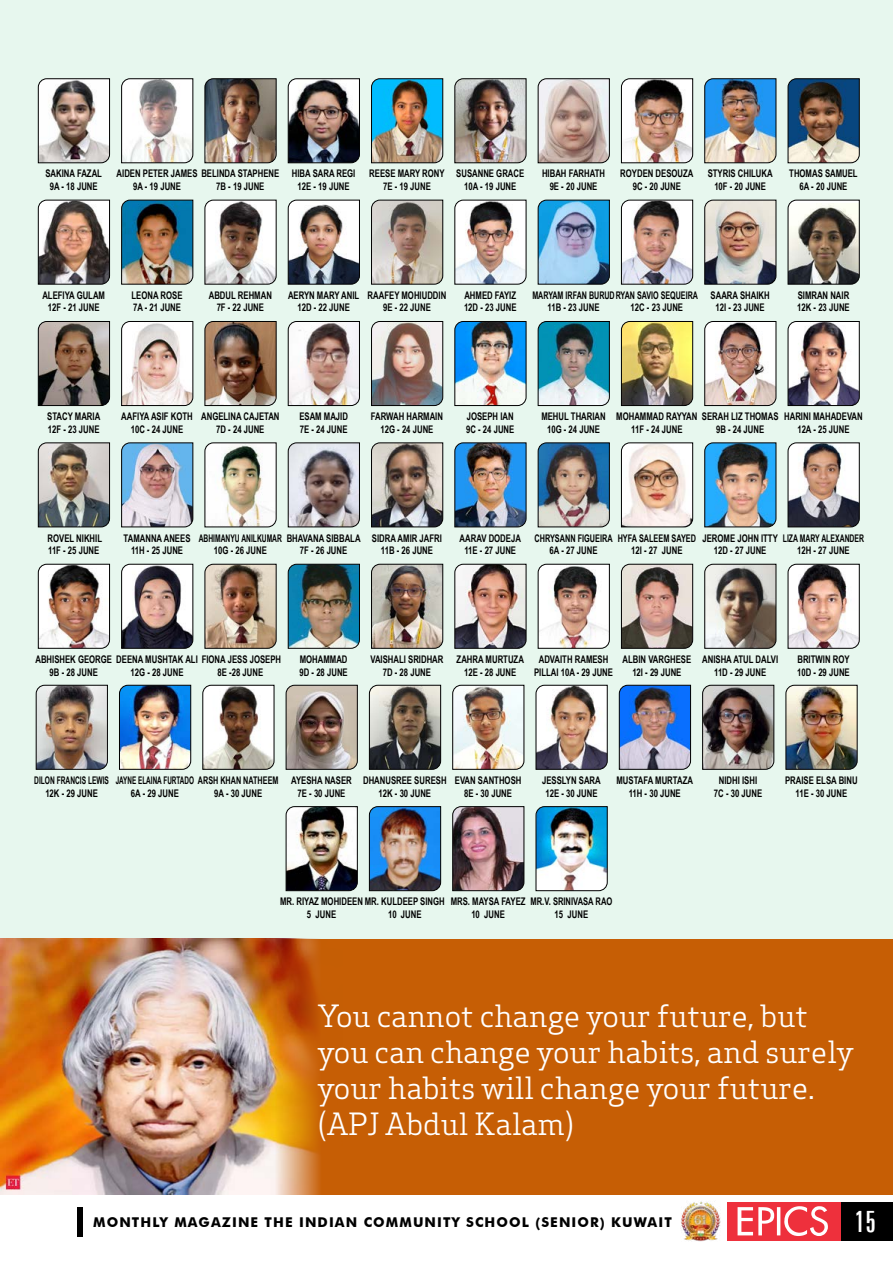
<style>
.page{position:relative;width:893px;height:1263px;background:#fff}
.page>*{position:absolute;margin:0;border:0;box-sizing:border-box;transform-origin:0 0}
.t1{font:30px/36px "Apex Serif";color:#fff}
.t2{font:extra-condensed 30px "Zurich BT";color:#fff}
.t3{font:700 13.5px "Futura BT";letter-spacing:.08em;color:#000}
.t4{font:700 10.5px/12.6px "Arial Narrow";color:#000;text-align:center;scale:.9 1}
.t5{font:700 10.5px/12.6px "Arial Narrow";color:#000;text-align:center;scale:.85 1}
.t6{font:700 10.5px/12.6px "Arial Narrow";color:#000;scale:.83 1}
.t7{font:700 10.5px/12.6px "Arial Narrow";color:#000;scale:.78 1}
.t8{font:700 10.5px/12.6px "Arial Narrow";color:#000;scale:.74 1}
.t9{font:700 10.5px/12.6px "Arial Narrow";color:#000;text-align:center;scale:.8 1}
.t10{font:700 10.5px/12.6px "Arial Narrow";color:#000;text-align:center;scale:.77 1}
.t11{font:700 10.5px/12.6px "Arial Narrow";color:#000;text-align:center;scale:.88 1}
</style>
<div class="page">
<div style="left:0;top:938px;width:893px;height:256px;background:#c65e05"></div>
<div style="left:0;top:0;width:893px;height:938px;background:#e7f7ee"></div>
<img style="left:38px;top:78px;width:72px;height:86px">
<img style="left:371px;top:78px;width:72px;height:86px">
<img style="left:204px;top:78px;width:73px;height:86px">
<svg style="left:537px;top:78px;width:73px;height:86px"></svg>
<img style="left:704px;top:78px;width:73px;height:86px">
<svg style="left:121px;top:78px;width:73px;height:86px;background:#cfcac9"></svg>
<img style="left:454px;top:78px;width:73px;height:86px">
<img style="left:287px;top:78px;width:73px;height:86px">
<img style="left:621px;top:78px;width:72px;height:86px">
<img style="left:787px;top:78px;width:73px;height:86px">
<img style="left:38px;top:199px;width:72px;height:86px">
<img style="left:371px;top:199px;width:72px;height:86px">
<img style="left:204px;top:199px;width:73px;height:86px">
<img style="left:537px;top:199px;width:73px;height:86px">
<img style="left:704px;top:199px;width:73px;height:86px">
<img style="left:121px;top:199px;width:73px;height:86px">
<img style="left:454px;top:199px;width:73px;height:86px">
<img style="left:287px;top:199px;width:73px;height:86px">
<img style="left:621px;top:199px;width:72px;height:86px">
<svg style="left:787px;top:199px;width:73px;height:86px;background:#908a81"></svg>
<svg style="left:38px;top:321px;width:72px;height:85px;background:#796b61"></svg>
<img style="left:371px;top:321px;width:72px;height:85px">
<img style="left:204px;top:321px;width:73px;height:85px">
<img style="left:537px;top:321px;width:73px;height:85px">
<img style="left:704px;top:321px;width:73px;height:85px">
<svg style="left:121px;top:321px;width:73px;height:85px;background:#dbcfca"></svg>
<img style="left:454px;top:321px;width:73px;height:85px">
<img style="left:287px;top:321px;width:73px;height:85px">
<img style="left:621px;top:321px;width:72px;height:85px">
<img style="left:787px;top:321px;width:73px;height:85px">
<img style="left:38px;top:442px;width:72px;height:86px">
<img style="left:371px;top:442px;width:72px;height:86px">
<img style="left:204px;top:442px;width:73px;height:86px">
<img style="left:537px;top:442px;width:73px;height:86px">
<img style="left:704px;top:442px;width:73px;height:86px">
<img style="left:121px;top:442px;width:73px;height:86px">
<img style="left:454px;top:442px;width:73px;height:86px">
<img style="left:287px;top:442px;width:73px;height:86px">
<img style="left:621px;top:442px;width:72px;height:86px">
<img style="left:787px;top:442px;width:73px;height:86px">
<img style="left:35px;top:684px;width:73px;height:86px">
<svg style="left:369px;top:684px;width:72px;height:86px;background:#77726b"></svg>
<svg style="left:202px;top:684px;width:73px;height:86px;background:#b1a9a1"></svg>
<img style="left:535px;top:684px;width:73px;height:86px">
<img style="left:702px;top:684px;width:73px;height:86px">
<img style="left:119px;top:684px;width:72px;height:86px">
<img style="left:452px;top:684px;width:73px;height:86px">
<img style="left:285px;top:684px;width:73px;height:86px">
<img style="left:619px;top:684px;width:72px;height:86px">
<img style="left:785px;top:684px;width:73px;height:86px">
<img style="left:38px;top:563px;width:72px;height:86px">
<img style="left:371px;top:563px;width:72px;height:86px">
<img style="left:204px;top:563px;width:73px;height:86px">
<img style="left:537px;top:563px;width:73px;height:86px">
<img style="left:704px;top:563px;width:73px;height:86px">
<svg style="left:121px;top:563px;width:73px;height:86px;background:#8c8183"></svg>
<img style="left:454px;top:563px;width:73px;height:86px">
<img style="left:287px;top:563px;width:73px;height:86px">
<img style="left:621px;top:563px;width:72px;height:86px">
<img style="left:787px;top:563px;width:73px;height:86px">
<img style="left:285px;top:806px;width:73px;height:85px">
<img style="left:452px;top:806px;width:73px;height:85px">
<img style="left:369px;top:806px;width:72px;height:85px">
<img style="left:535px;top:806px;width:73px;height:85px">
<img style="left:0;top:938px;width:342px;height:256px">
<div style="left:840px;top:1202px;width:53px;height:39px;background:#000"></div>
<div style="left:727px;top:1202px;width:113px;height:39px;background:#ee303c"></div>
<svg style="left:738px;top:1206px;width:90px;height:30px"></svg>
<div style="left:77px;top:1207px;width:5px;height:29px;background:#000"></div>
<img style="left:681px;top:1201px;width:40px;height:40px">
<p class="t4" style="left:45px;top:167px;width:64px">SAKINA FAZAL<br>9A - 18 JUNE</p>
<p class="t4" style="left:369px;top:167px;width:85px">REESE MARY RONY<br>7E - 19 JUNE</p>
<p class="t4" style="left:216px;top:167px;width:72px;text-align:left;text-indent:-100px">AIDEN PETER JAMES BELINDA STAPHENE<br>7B - 19 JUNE</p>
<p class="t4" style="left:542px;top:167px;width:72px">HIBAH FARHATH<br>9E - 20 JUNE</p>
<p class="t4" style="left:708px;top:167px;width:74px">STYRIS CHILUKA<br>10F - 20 JUNE</p>
<p class="t4" style="left:292px;top:167px;width:72px">HIBA SARA REGI<br>12E - 19 JUNE</p>
<p class="t4" style="left:620px;top:167px;width:83px">ROYDEN DESOUZA<br>9C - 20 JUNE</p>
<p class="t4" style="left:789px;top:167px;width:78px">THOMAS SAMUEL<br>6A - 20 JUNE</p>
<p class="t4" style="left:456px;top:167px;width:77px">SUSANNE GRACE<br>10A - 19 JUNE</p>
<p class="t4" style="left:133px;top:179px;width:55px">9A - 19 JUNE</p>
<p class="t4" style="left:42px;top:288px;width:71px">ALEFIYA GULAM<br>12F - 21 JUNE</p>
<p class="t4" style="left:368px;top:288px;width:89px">RAAFEY MOHIUDDIN<br>9E - 22 JUNE</p>
<p class="t4" style="left:132px;top:288px;width:58px;text-align:left">LEONA ROSE<br>7A - 21 JUNE</p>
<p class="t4" style="left:464px;top:288px;width:60px;text-align:left">AHMED FAYIZ<br>12D - 23 JUNE</p>
<p class="t4" style="left:209px;top:288px;width:72px">ABDUL REHMAN<br>7F - 22 JUNE</p>
<p class="t6" style="left:547px;top:288px;width:183px;text-indent:-15px">MARYAM IRFAN BURUDRYAN SAVIO SEQUEIRA<br>11B - 23 JUNE</p>
<p class="t4" style="left:711px;top:288px;width:67px">SAARA SHAIKH<br>12I - 23 JUNE</p>
<p class="t4" style="left:288px;top:288px;width:81px">AERYN MARY ANIL<br>12D - 22 JUNE</p>
<p class="t4" style="left:631px;top:301px;width:60px">12C - 23 JUNE</p>
<p class="t4" style="left:797px;top:288px;width:60px;text-align:left">SIMRAN NAIR<br>12K - 23 JUNE</p>
<p class="t4" style="left:47px;top:410px;width:61px;text-align:left">STACY MARIA<br>12F - 23 JUNE</p>
<p class="t4" style="left:371px;top:410px;width:82px">FARWAH HARMAIN<br>12G - 24 JUNE</p>
<p class="t4" style="left:121px;top:410px;width:81px">AAFIYA ASIF KOTH<br>10C - 24 JUNE</p>
<p class="t4" style="left:466px;top:410px;width:55px;text-align:left">JOSEPH IAN<br>9C - 24 JUNE</p>
<p class="t4" style="left:201px;top:410px;width:89px">ANGELINA CAJETAN<br>7D - 24 JUNE</p>
<p class="t4" style="left:541px;top:410px;width:73px">MEHUL THARIAN<br>10G - 24 JUNE</p>
<p class="t4" style="left:716px;top:410px;width:71px;text-align:left;text-indent:-100px">MOHAMMAD RAYYAN SERAH LIZ THOMAS<br>9B - 24 JUNE</p>
<p class="t4" style="left:299px;top:410px;width:56px;text-align:left">ESAM MAJID<br>7E - 24 JUNE</p>
<p class="t4" style="left:784px;top:410px;width:89px">HARINI MAHADEVAN<br>12A - 25 JUNE</p>
<p class="t4" style="left:631px;top:422px;width:58px">11F - 24 JUNE</p>
<p class="t4" style="left:48px;top:531px;width:62px;text-align:left">ROVEL NIKHIL<br>11F - 25 JUNE</p>
<p class="t4" style="left:372px;top:531px;width:79px">SIDRA AMIR JAFRI<br>11B - 26 JUNE</p>
<p class="t4" style="left:124px;top:531px;width:76px">TAMANNA ANEES<br>11H - 25 JUNE</p>
<p class="t4" style="left:460px;top:531px;width:70px">AARAV DODEJA<br>11E - 27 JUNE</p>
<p class="t7" style="left:214px;top:531px;width:190px;text-indent:-15px">ABHIMANYU ANILKUMAR BHAVANA SIBBALA<br>10G - 26 JUNE</p>
<p class="t5" style="left:534px;top:531px;width:93px">CHRYSANN FIGUEIRA<br>6A - 27 JUNE</p>
<p class="t4" style="left:702px;top:531px;width:85px">JEROME JOHN ITTY<br>12D - 27 JUNE</p>
<p class="t5" style="left:618px;top:531px;width:94px">HYFA SALEEM SAYED<br>12I - 27 JUNE</p>
<p class="t9" style="left:783px;top:531px;width:103px">LIZA MARY ALEXANDER<br>12H - 27 JUNE</p>
<p class="t4" style="left:300px;top:544px;width:54px">7F - 26 JUNE</p>
<p class="t4" style="left:50px;top:652px;width:259px;text-align:left;text-indent:-14px">ABHISHEK GEORGE DEENA MUSHTAK ALI FIONA JESS JOSEPH<br>9B - 28 JUNE</p>
<p class="t4" style="left:370px;top:652px;width:83px">VAISHALI SRIDHAR<br>7D - 28 JUNE</p>
<p class="t4" style="left:300px;top:652px;width:55px;text-align:left">MOHAMMAD<br>9D - 28 JUNE</p>
<p class="t4" style="left:622px;top:652px;width:78px">ALBIN VARGHESE<br>12I - 29 JUNE</p>
<p class="t4" style="left:797px;top:652px;width:60px;text-align:left">BRITWIN ROY<br>10D - 29 JUNE</p>
<p class="t4" style="left:534px;top:652px;width:89px">ADVAITH RAMESH<br>PILLAI 10A - 29 JUNE</p>
<p class="t4" style="left:702px;top:652px;width:86px">ANISHA ATUL DALVI<br>11D - 29 JUNE</p>
<p class="t4" style="left:457px;top:652px;width:76px">ZAHRA MURTUZA<br>12E - 28 JUNE</p>
<p class="t4" style="left:131px;top:665px;width:60px">12G - 28 JUNE</p>
<p class="t4" style="left:218px;top:665px;width:52px">8E -28 JUNE</p>
<p class="t10" style="left:34px;top:773px;width:99px">DILON FRANCIS LEWIS<br>12K - 29 JUNE</p>
<p class="t4" style="left:363px;top:773px;width:94px">DHANUSREE SURESH<br>12K - 30 JUNE</p>
<p class="t8" style="left:214px;top:773px;width:88px;text-indent:-98px">JAYNE ELAINA FURTADO ARSH KHAN NATHEEM<br>9A - 30 JUNE</p>
<p class="t4" style="left:542px;top:773px;width:67px">JESSLYN SARA<br>12E - 30 JUNE</p>
<p class="t4" style="left:714px;top:773px;width:55px">NIDHI ISHI<br>7C - 30 JUNE</p>
<p class="t4" style="left:291px;top:773px;width:69px">AYESHA NASER<br>7E - 30 JUNE</p>
<p class="t4" style="left:616px;top:773px;width:86px">MUSTAFA MURTAZA<br>11H - 30 JUNE</p>
<p class="t4" style="left:785px;top:773px;width:82px">PRAISE ELSA BINU<br>11E - 30 JUNE</p>
<p class="t4" style="left:455px;top:773px;width:75px">EVAN SANTHOSH<br>8E - 30 JUNE</p>
<p class="t4" style="left:131px;top:786px;width:55px">6A - 29 JUNE</p>
<p class="t4" style="left:307px;top:895px;width:155px;text-align:left;text-indent:-27px">MR. RIYAZ MOHIDEEN MR. KULDEEP SINGH<br>5 JUNE</p>
<p class="t4" style="left:451px;top:895px;width:85px">MRS. MAYSA FAYEZ<br>10 JUNE</p>
<p class="t11" style="left:530px;top:895px;width:94px">MR.V. SRINIVASA RAO<br>15 JUNE</p>
<p class="t4" style="left:388px;top:907px;width:39px">10 JUNE</p>
<h1 class="t1" style="left:318px;top:997px;width:537px">You cannot change your future, but you can change your habits, and surely your habits will change your future. (APJ Abdul Kalam)</h1>
<p class="t3" style="left:93px;top:1214px;width:580px">MONTHLY MAGAZINE THE INDIAN COMMUNITY SCHOOL (SENIOR) KUWAIT</p>
<h1 class="t2" style="left:855px;top:1204px;width:23px">15</h1>
</div>
